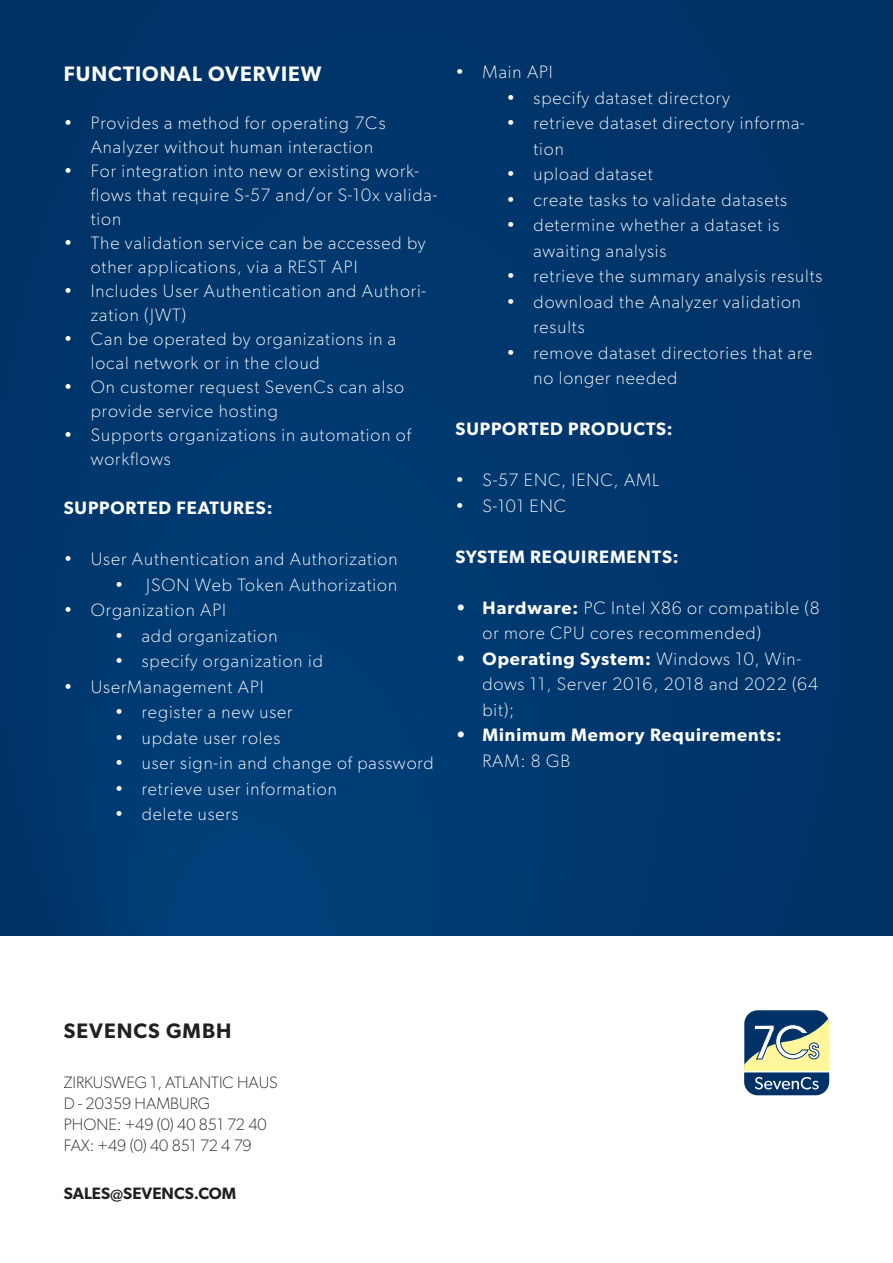
<style>
.page{position:relative;width:893px;height:1263px;background:#fff}
.page>*{position:absolute;margin:0;border:0;box-sizing:border-box;transform-origin:0 0}
.t1{font:600 21px "Gibson";letter-spacing:.05em;color:#fff}
.t2{font:600 21px "Gibson";letter-spacing:.05em;color:#231f20}
.t3{font:100 18px/24px "Gibson";letter-spacing:.05em;color:#fff}
.t4{font:600 18px/25.5px "Gibson";letter-spacing:.05em;color:#fff}
.t5{font:100 16.5px "Gibson";color:#231f20}
.t6{font:600 16.5px "Gibson";color:#231f20}
.s1{font-weight:600}
.s2{font-weight:100}
</style>
<div class="page">
<img style="left:0;top:0;width:893px;height:935px">
<svg style="left:744px;top:1010px;width:85px;height:85px;background:#6f898c"></svg>
<p class="t1" style="left:64px;top:61px;width:259px">FUNCTIONAL OVERVIEW</p>
<p class="t3" style="left:91px;top:110px;width:296px;text-indent:-27px">• Provides a method for operating 7Cs<br>Analyzer without human interaction</p>
<p class="t3" style="left:91px;top:158px;width:348px;text-indent:-27px">• For integration into new or existing work&shy;flows that require S-57 and/or S-10x valida&shy;tion</p>
<p class="t3" style="left:91px;top:230px;width:336px;text-indent:-27px">• The validation service can be accessed by other applications, via a REST API</p>
<p class="t3" style="left:91px;top:278px;width:337px;text-indent:-27px">• Includes User Authentication and Authori&shy;zation (JWT)</p>
<p class="t3" style="left:91px;top:326px;width:307px;text-indent:-27px">• Can be operated by organizations in a local network or in the cloud</p>
<p class="t3" style="left:91px;top:374px;width:315px;text-indent:-27px">• On customer request SevenCs can also provide service hosting</p>
<p class="t3" style="left:91px;top:422px;width:322px;text-indent:-27px">• Supports organizations in automation of workflows</p>
<p class="t4" style="left:64px;top:495px;width:210px">SUPPORTED FEATURES:</p>
<p class="t3" style="left:64px;top:547px;width:335px">• User Authentication and Authorization</p>
<p class="t3" style="left:115px;top:572px;width:284px">• JSON Web Token Authorization</p>
<p class="t3" style="left:64px;top:598px;width:164px">• Organization API</p>
<p class="t3" style="left:115px;top:623px;width:164px">• add organization</p>
<p class="t3" style="left:115px;top:649px;width:210px">• specify organization id</p>
<p class="t3" style="left:64px;top:674px;width:201px">• UserManagement API</p>
<p class="t3" style="left:115px;top:700px;width:179px">• register a new user</p>
<p class="t3" style="left:115px;top:725px;width:167px">• update user roles</p>
<p class="t3" style="left:115px;top:751px;width:321px">• user sign-in and change of password</p>
<p class="t3" style="left:115px;top:776px;width:223px">• retrieve user information</p>
<p class="t3" style="left:115px;top:802px;width:125px">• delete users</p>
<p class="t3" style="left:455px;top:60px;width:99px">• Main API</p>
<p class="t3" style="left:506px;top:85px;width:225px">• specify dataset directory</p>
<p class="t3" style="left:533px;top:110px;width:273px;line-height:25.5px;text-indent:-27px">• retrieve dataset directory informa&shy;tion</p>
<p class="t3" style="left:506px;top:162px;width:148px">• upload dataset</p>
<p class="t3" style="left:506px;top:187px;width:282px">• create tasks to validate datasets</p>
<p class="t3" style="left:533px;top:212px;width:247px;line-height:25.5px;text-indent:-27px">• determine whether a dataset is awaiting analysis</p>
<p class="t3" style="left:506px;top:264px;width:317px">• retrieve the summary analysis results</p>
<p class="t3" style="left:533px;top:289px;width:269px;line-height:25.5px;text-indent:-27px">• download the Analyzer validation results</p>
<p class="t3" style="left:533px;top:340px;width:280px;line-height:25.5px;text-indent:-27px">• remove dataset directories that are no longer needed</p>
<p class="t4" style="left:455px;top:416px;width:219px">SUPPORTED PRODUCTS:</p>
<p class="t3" style="left:455px;top:468px;width:205px">• S-57 ENC, IENC, AML</p>
<p class="t3" style="left:455px;top:493px;width:112px">• S-101 ENC</p>
<p class="t4" style="left:455px;top:543px;width:225px">SYSTEM REQUIREMENTS:</p>
<p class="t3" style="left:482px;top:595px;width:339px;line-height:25.5px;text-indent:-27px"><span class="s1">• Hardware:</span> PC Intel X86 or compatible (8 or more CPU cores recommended)</p>
<p class="t3" style="left:482px;top:646px;width:337px;line-height:25.5px;text-indent:-27px"><span class="s1">• Operating System:</span> Windows 10, Win&shy;dows 11, Server 2016, 2018 and 2022 (64 bit);</p>
<p class="t4" style="left:482px;top:722px;width:301px;text-indent:-27px">• Minimum Memory Requirements:<br><span class="s2">RAM: 8 GB</span></p>
<p class="t2" style="left:64px;top:1018px;width:169px">SEVENCS GMBH</p>
<p class="t5" style="left:64px;top:1072px;width:216px">ZIRKUSWEG 1, ATLANTIC HAUS</p>
<p class="t5" style="left:64px;top:1093px;width:148px">D - 20359 HAMBURG</p>
<p class="t5" style="left:64px;top:1114px;width:204px">PHONE: +49 (0) 40 851 72 40</p>
<p class="t5" style="left:64px;top:1135px;width:189px">FAX: +49 (0) 40 851 72 4 79</p>
<p class="t6" style="left:64px;top:1183px;width:174px">SALES@SEVENCS.COM</p>
</div>
